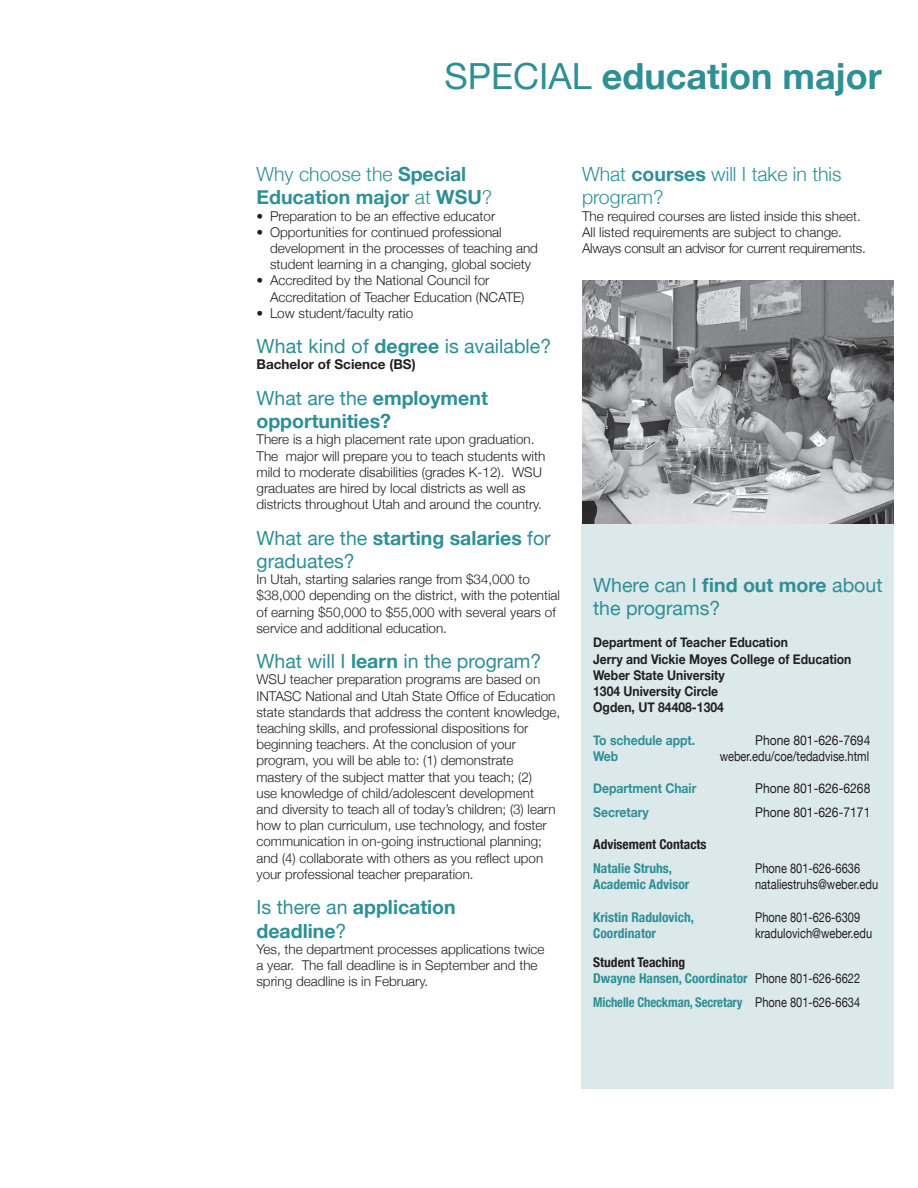
<style>
.page{position:relative;width:918px;height:1188px;background:#fff}
.page>*{position:absolute;margin:0;border:0;box-sizing:border-box;transform-origin:0 0}
.t1{font:700 36px "Helvetica Neue";color:#2f8f96}
.t2{font:19.5px/23.4px "Helvetica Neue";color:#2f8f96}
.t3{font:700 19.5px/23.4px "Helvetica Neue";color:#2f8f96}
.t4{font:300 19.5px/23.4px "Helvetica Neue";color:#2f8f96}
.t5{font:300 13.5px/16.2px "Helvetica Neue";color:#231f20}
.t6{font:700 13.5px/16.2px "Helvetica Neue";color:#231f20;scale:.9 1}
.t7{font:700 condensed 13.5px/16.2px "Helvetica Neue";color:#2f8f96}
.t8{font:13.5px "Helvetica Neue";color:#231f20;scale:.82 1}
.t9{font:13.5px "Helvetica Neue";color:#231f20;scale:.9 1}
.t10{font:700 13.5px "Helvetica Neue";color:#2f8f96;scale:.9 1}
.t11{font:700 condensed 13.5px "Helvetica Neue";color:#2f8f96;scale:.94 1}
.t12{font:700 13.5px "Helvetica Neue";color:#231f20}
.t13{font:700 condensed 13.5px "Helvetica Neue";color:#231f20}
.s1{font-weight:400}
.s2{font-weight:300}
.s3{font-weight:700}
.s4{font-weight:400;color:#231f20}
.s5{color:#231f20}
.s6{font-weight:400;font-stretch:normal;color:#231f20}
</style>
<div class="page">
<div style="left:581px;top:521px;width:313px;height:568px;background:#dbe9eb"></div>
<img style="left:582px;top:281px;width:311px;height:243px">
<h1 class="t1" style="left:445px;top:54px;width:439px"><span class="s1">Special</span> education major</h1>
<h2 class="t3" style="left:256px;top:162px;width:237px"><span class="s2">Why choose the</span> Special<br>Education major <span class="s2">at</span> WSU<span class="s2">?</span></h2>
<p class="t5" style="left:256px;top:207px;width:240px">• Preparation to be an effective educator</p>
<p class="t5" style="left:270px;top:224px;width:270px;text-indent:-14px">• Opportunities for continued professional development in the processes of teaching and student learning in a changing, global society</p>
<p class="t5" style="left:270px;top:272px;width:256px;text-indent:-14px">• Accredited by the National Council for<br>Accreditation of Teacher Education (NCATE)</p>
<p class="t5" style="left:256px;top:305px;width:158px">• Low student/faculty ratio</p>
<h2 class="t2" style="left:256px;top:334px;width:296px">What kind of <span class="s3">degree</span> is available?</h2>
<p class="t12" style="left:256px;top:356px;width:161px">Bachelor of Science (BS)</p>
<h2 class="t3" style="left:256px;top:386px;width:233px"><span class="s1">What are the</span> employment opportunities?</h2>
<p class="t5" style="left:256px;top:431px;width:290px">There is a high placement rate upon graduation.<br>The major will prepare you to teach students with mild to moderate disabilities (grades K-12). WSU graduates are hired by local districts as well as districts throughout Utah and around the country.</p>
<h2 class="t2" style="left:256px;top:526px;width:296px">What are the <span class="s3">starting salaries</span> for graduates?</h2>
<p class="t5" style="left:256px;top:571px;width:305px">In Utah, starting salaries range from $34,000 to $38,000 depending on the district, with the potential of earning $50,000 to $55,000 with several years of service and additional education.</p>
<h2 class="t2" style="left:256px;top:649px;width:286px">What will I <span class="s3">learn</span> in the program?</h2>
<p class="t5" style="left:256px;top:671px;width:305px">WSU teacher preparation programs are based on INTASC National and Utah State Office of Education state standards that address the content knowledge, teaching skills, and professional dispositions for beginning teachers. At the conclusion of your program, you will be able to: (1) demonstrate mastery of the subject matter that you teach; (2)<br>use knowledge of child/adolescent development<br>and diversity to teach all of today’s children; (3) learn how to plan curriculum, use technology, and foster communication in on-going instructional planning; and (4) collaborate with others as you reflect upon your professional teacher preparation.</p>
<h2 class="t3" style="left:256px;top:895px;width:201px"><span class="s1">Is there an</span> application deadline<span class="s1">?</span></h2>
<p class="t5" style="left:256px;top:941px;width:290px">Yes, the department processes applications twice a year. The fall deadline is in September and the spring deadline is in February.</p>
<h2 class="t4" style="left:582px;top:162px;width:261px">What <span class="s3">courses</span> will I take in this program?</h2>
<p class="t5" style="left:582px;top:207px;width:285px">The required courses are listed inside this sheet.<br>All listed requirements are subject to change.<br>Always consult an advisor for current requirements.</p>
<h2 class="t2" style="left:593px;top:573px;width:291px">Where can I <span class="s3">find out more</span> about the programs?</h2>
<p class="t6" style="left:593px;top:634px;width:288px">Department of Teacher Education<br>Jerry and Vickie Moyes College of Education<br>Weber State University<br>1304 University Circle<br>Ogden, UT 84408-1304</p>
<p class="t10" style="left:593px;top:732px;width:154px">To schedule appt. <span class="s4">P</span></p>
<p class="t9" style="left:763px;top:732px;width:121px">hone 801-626-7694</p>
<p class="t10" style="left:593px;top:748px;width:29px">Web</p>
<p class="t8" style="left:720px;top:748px;width:184px">weber.edu/coe/tedadvise.html</p>
<p class="t10" style="left:593px;top:780px;width:153px">Department Chair <span class="s4">P</span></p>
<p class="t9" style="left:763px;top:780px;width:121px">hone 801-626-6268</p>
<p class="t10" style="left:593px;top:804px;width:67px">Secretary <span class="s4">P</span></p>
<p class="t9" style="left:763px;top:804px;width:121px">hone 801-626-7171</p>
<p class="t13" style="left:593px;top:836px;width:115px">Advisement Contacts</p>
<p class="t7" style="left:593px;top:860px;width:80px">Natalie Struhs,</p>
<p class="t8" style="left:755px;top:860px;width:130px">Phone 801-626-6636</p>
<p class="t7" style="left:593px;top:876px;width:98px">Academic Advisor</p>
<p class="t8" style="left:755px;top:876px;width:152px">nataliestruhs@weber.edu</p>
<p class="t7" style="left:593px;top:909px;width:102px">Kristin Radulovich,</p>
<p class="t8" style="left:755px;top:909px;width:130px">Phone 801-626-6309</p>
<p class="t7" style="left:593px;top:925px;width:64px">Coordinator</p>
<p class="t8" style="left:755px;top:925px;width:144px">kradulovich@weber.edu</p>
<p class="t7" style="left:593px;top:954px;width:269px"><span class="s5">Student Teaching<br></span>Dwayne Hansen, Coordinator <span class="s6">Phone 801-626-6622</span></p>
<p class="t11" style="left:593px;top:994px;width:286px">Michelle Checkman, Secretary <span class="s6">Phone 801-626-6634</span></p>
</div>
